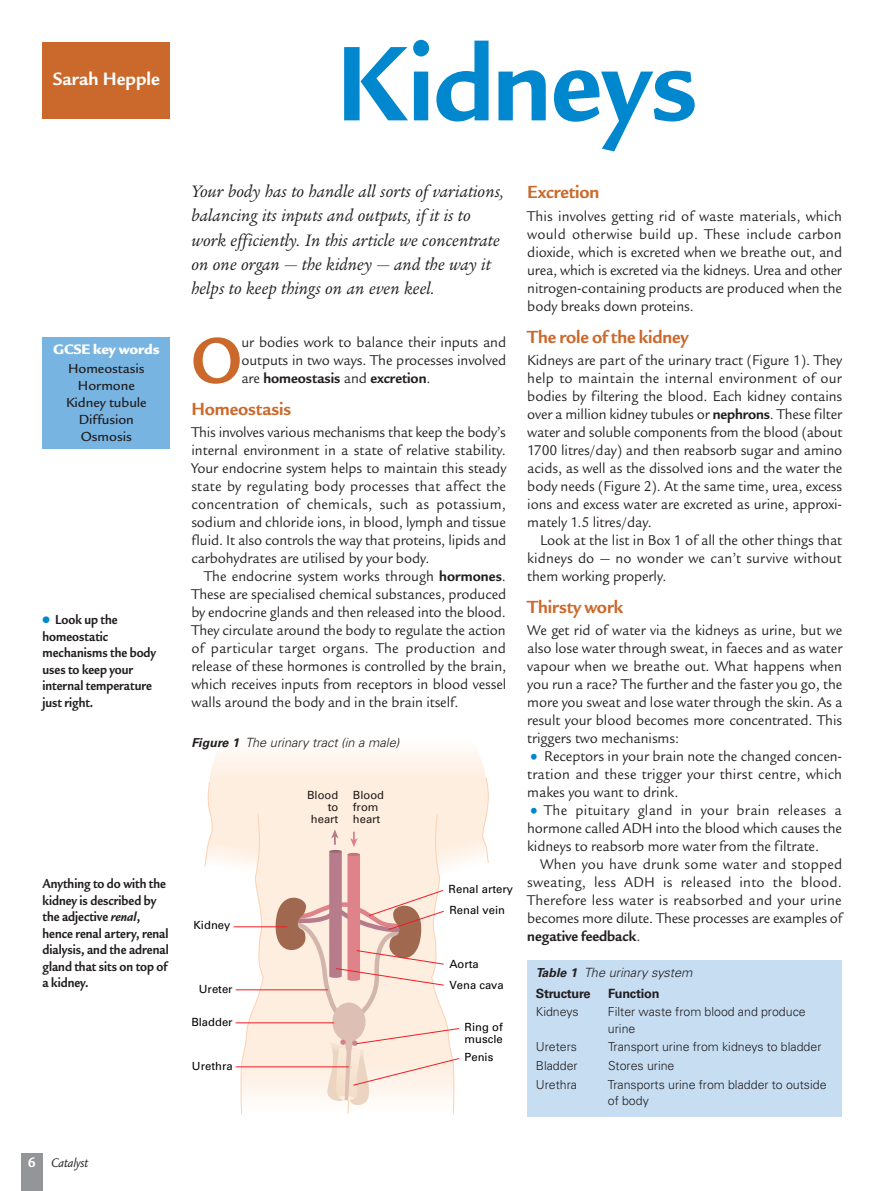
<style>
.page{position:relative;width:893px;height:1191px;background:#fff}
.page>*{position:absolute;margin:0;border:0;box-sizing:border-box;transform-origin:0 0}
.t1{font:700 115.5px "Legacy San ITC";letter-spacing:-.01em;color:#0087cd;scale:.96 1}
.t2{font:700 70.35px "Legacy San ITC";color:#cb692c;scale:.9 1}
.t3{font:700 19.5px "Legacy San ITC";color:#fff}
.t4{font:700 19.2px "Legacy San ITC";letter-spacing:-.005em;color:#cb692c;scale:.96 1}
.t5{font:italic 18px/24px "Legacy Ser ITC";letter-spacing:.005em;color:#231f20}
.t6{font:15.3px/18px "Legacy San ITC";letter-spacing:-.005em;color:#231f20;text-align:justify;scale:.95 1}
.t7{font:15px "Legacy San ITC Ultr";letter-spacing:-.005em;color:#fff}
.t8{font:700 14.25px/16.5px "Legacy San ITC";color:#231f20;scale:.88 1}
.t9{font:500 14.25px/17px "Legacy San ITC";letter-spacing:-.005em;color:#231f20;text-align:center}
.t10{font:italic 13.5px "Legacy San ITC";letter-spacing:-.005em;color:#231f20;scale:.95 1}
.t11{font:italic 300 12.75px/20.7px "Univers";color:#231f20}
.t12{font:700 12.75px "Univers";letter-spacing:-.015em;color:#231f20}
.t13{font:300 12.3px/16.5px "Univers";color:#231f20}
.t14{font:11.25px/12px "Univers";color:#000}
.t15{font:11.25px/12px "Univers";color:#221917}
.s1{color:#0087cd}
.s2{font-style:italic;font-size:13.8px}
.s3{font-weight:700;font-style:normal;font-size:15px;color:#fff}
.s4{font-weight:700}
.s5{font-weight:700;font-size:12.3px}
.s6{font-size:22.5px;color:#0087cd}
.s7{font-weight:700;font-style:normal}
</style>
<div class="page">
<div style="left:21px;top:1152px;width:22px;height:39px;background:#939598"></div>
<div style="left:43px;top:43px;width:127px;height:76px;background:#cb692c"></div>
<div style="left:43px;top:337px;width:127px;height:112px;background:#77b4e2"></div>
<svg style="left:209px;top:751px;width:277px;height:347px"></svg>
<svg style="left:204px;top:781px;width:60px;height:333px"></svg>
<hr style="left:234px;top:926px;width:53px;height:1px;background:#ee1d23">
<hr style="left:236px;top:1022px;width:98px;height:1px;background:#ee1d23">
<hr style="left:236px;top:989px;width:92px;height:1px;background:#ee1d23">
<hr style="left:236px;top:1066px;width:112px;height:1px;background:#ee1d23">
<svg style="left:274px;top:777px;width:215px;height:337px"></svg>
<div style="left:527px;top:959px;width:315px;height:157px;background:#c6ddf2"></div>
<p class="t3" style="left:53px;top:67px;width:109px">Sarah Hepple</p>
<p class="t7" style="left:53px;top:340px;width:108px">GCSE key words</p>
<p class="t9" style="left:66px;top:360px;width:82px">Homeostasis<br>Hormone<br>Kidney tubule<br>Diffusion<br>Osmosis</p>
<p class="t8" style="left:43px;top:611px;width:131px"><span class="s1">●</span> Look up the homeostatic mechanisms the body uses to keep your internal temperature just right.</p>
<p class="t8" style="left:43px;top:875px;width:145px">Anything to do with the kidney is described by the adjective <span class="s2">renal</span>, hence renal artery, renal dialysis, and the adrenal gland that sits on top of a kidney.</p>
<p class="t10" style="left:28px;top:1154px;width:65px"><span class="s3">6</span> Catalyst</p>
<h1 class="t1" style="left:335px;top:13px;width:379px">Kidneys</h1>
<p class="t5" style="left:191px;top:179px;width:314px">Your body has to handle all sorts of variations, balancing its inputs and outputs, if it is to work efficiently. In this article we concentrate on one organ — the kidney — and the way it helps to keep things on an even keel.</p>
<h2 class="t2" style="left:191px;top:317px;width:58px">O</h2>
<p class="t6" style="left:241px;top:332px;width:280px">ur bodies work to balance their inputs and outputs in two ways. The processes involved are <span class="s4">homeostasis</span> and <span class="s4">excretion</span>.</p>
<p class="t4" style="left:191px;top:397px;width:106px">Homeostasis</p>
<p class="t6" style="left:191px;top:422px;width:333px">This involves various mechanisms that keep the body’s internal environment in a state of relative stability.<br>Your endocrine system helps to maintain this steady state by regulating body processes that affect the concentration of chemicals, such as potassium, sodium and chloride ions, in blood, lymph and tissue fluid. It also controls the way that proteins, lipids and carbohydrates are utilised by your body.</p>
<p class="t6" style="left:191px;top:566px;width:333px;text-indent:13px">The endocrine system works through <span class="s4">hormones</span>.<br>These are specialised chemical substances, produced by endocrine glands and then released into the blood.<br>They circulate around the body to regulate the action of particular target organs. The production and release of these hormones is controlled by the brain, which receives inputs from receptors in blood vessel walls around the body and in the brain itself.</p>
<p class="t11" style="left:191px;top:733px;width:209px"><span class="s5">Figure 1</span> The urinary tract (in a male)</p>
<p class="t14" style="left:193px;top:920px;width:38px">Kidney</p>
<p class="t14" style="left:199px;top:984px;width:35px">Ureter</p>
<p class="t14" style="left:191px;top:1017px;width:43px">Bladder</p>
<p class="t14" style="left:192px;top:1061px;width:42px">Urethra</p>
<p class="t15" style="left:307px;top:790px;width:33px;text-align:right">Blood to heart</p>
<p class="t15" style="left:353px;top:790px;width:33px">Blood from heart</p>
<p class="t14" style="left:449px;top:884px;width:66px">Renal artery</p>
<p class="t14" style="left:449px;top:905px;width:57px">Renal vein</p>
<p class="t14" style="left:449px;top:958px;width:31px">Aorta</p>
<p class="t14" style="left:449px;top:979px;width:56px">Vena cava</p>
<p class="t14" style="left:465px;top:1022px;width:40px">Ring of muscle</p>
<p class="t14" style="left:465px;top:1052px;width:30px">Penis</p>
<p class="t4" style="left:527px;top:180px;width:77px">Excretion</p>
<p class="t6" style="left:527px;top:206px;width:333px">This involves getting rid of waste materials, which would otherwise build up. These include carbon dioxide, which is excreted when we breathe out, and urea, which is excreted via the kidneys. Urea and other nitrogen-containing products are produced when the body breaks down proteins.</p>
<p class="t4" style="left:527px;top:325px;width:170px">The role of the kidney</p>
<p class="t6" style="left:527px;top:350px;width:333px">Kidneys are part of the urinary tract (Figure 1). They help to maintain the internal environment of our bodies by filtering the blood. Each kidney contains over a million kidney tubules or <span class="s4">nephrons</span>. These filter water and soluble components from the blood (about 1700 litres/day) and then reabsorb sugar and amino acids, as well as the dissolved ions and the water the body needs (Figure 2). At the same time, urea, excess ions and excess water are excreted as urine, approxi&shy;mately 1.5 litres/day.</p>
<p class="t6" style="left:527px;top:530px;width:333px;text-indent:13px">Look at the list in Box 1 of all the other things that kidneys do — no wonder we can’t survive without them working properly.</p>
<p class="t4" style="left:527px;top:595px;width:102px">Thirsty work</p>
<p class="t6" style="left:527px;top:620px;width:333px">We get rid of water via the kidneys as urine, but we also lose water through sweat, in faeces and as water vapour when we breathe out. What happens when you run a race? The further and the faster you go, the more you sweat and lose water through the skin. As a result your blood becomes more concentrated. This triggers two mechanisms:</p>
<p class="t6" style="left:527px;top:746px;width:333px"><span class="s6">•</span> Receptors in your brain note the changed concen&shy;tration and these trigger your thirst centre, which makes you want to drink.</p>
<p class="t6" style="left:527px;top:800px;width:333px"><span class="s6">•</span> The pituitary gland in your brain releases a hormone called ADH into the blood which causes the kidneys to reabsorb more water from the filtrate.</p>
<p class="t6" style="left:527px;top:854px;width:333px;text-indent:13px">When you have drunk some water and stopped sweating, less ADH is released into the blood.<br>Therefore less water is reabsorbed and your urine becomes more dilute. These processes are examples of <span class="s4">negative feedback</span>.</p>
<p class="t11" style="left:536px;top:963px;width:158px"><span class="s5">Table 1</span> The urinary system<br><span class="s7">Structure</span></p>
<p class="t12" style="left:608px;top:988px;width:53px">Function</p>
<p class="t13" style="left:536px;top:1004px;width:44px">Kidneys</p>
<p class="t13" style="left:608px;top:1004px;width:199px">Filter waste from blood and produce urine</p>
<p class="t13" style="left:536px;top:1039px;width:43px">Ureters</p>
<p class="t13" style="left:608px;top:1039px;width:215px">Transport urine from kidneys to bladder</p>
<p class="t13" style="left:536px;top:1058px;width:43px">Bladder</p>
<p class="t13" style="left:608px;top:1058px;width:68px">Stores urine</p>
<p class="t13" style="left:536px;top:1077px;width:43px">Urethra</p>
<p class="t13" style="left:608px;top:1077px;width:220px">Transports urine from bladder to outside of body</p>
</div>
